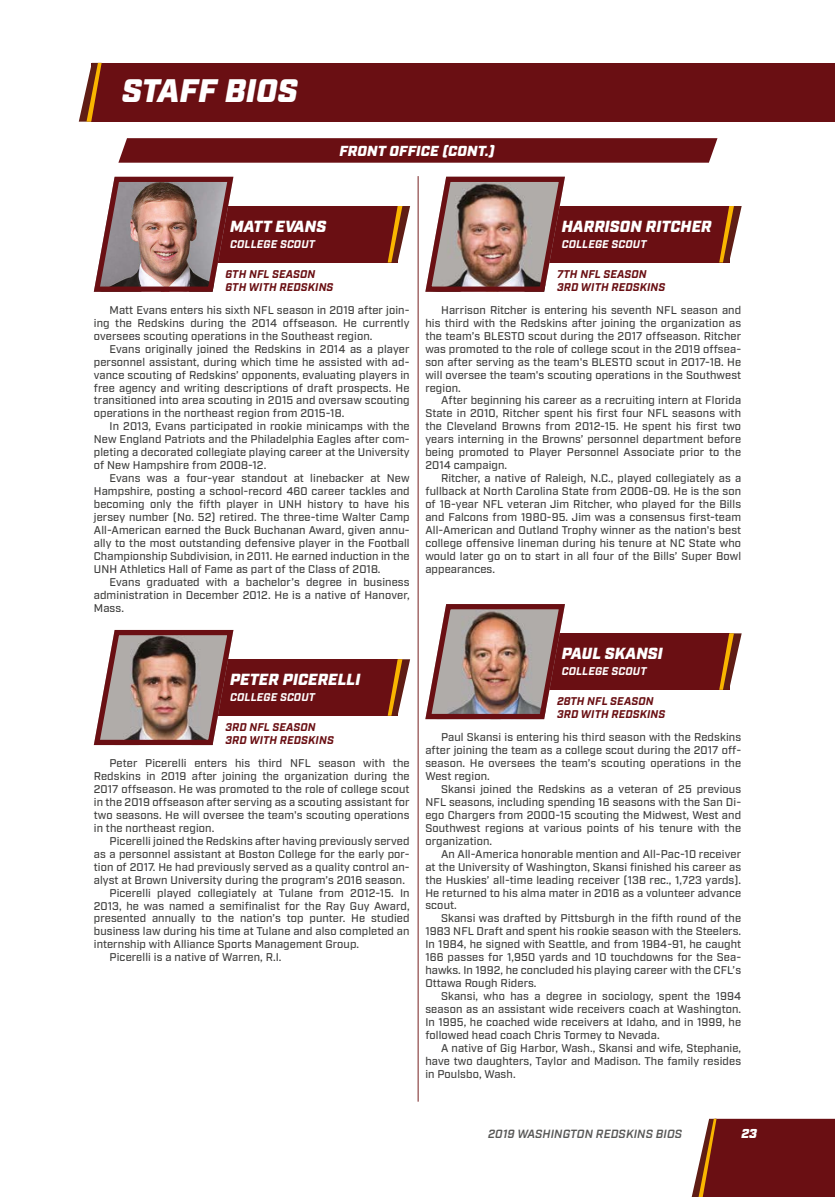
<style>
.page{position:relative;width:835px;height:1197px;background:#fff}
.page>*{position:absolute;margin:0;border:0;box-sizing:border-box;transform-origin:0 0}
.t1{font:italic 900 32.55px "Industry";letter-spacing:.01em;color:#fff}
.t2{font:italic 900 16.1px "Industry";letter-spacing:.01em;color:#fff}
.t3{font:italic 900 14.53px "Industry";color:#fff}
.t4{font:italic 900 12.95px "Industry";color:#fff}
.t5{font:italic 600 11.9px "Industry";letter-spacing:.01em;color:#575756}
.t6{font:500 11.2px/13px "Industry";letter-spacing:.01em;color:#3c3c3b;text-align:justify}
.t7{font:italic 700 11.2px/13.5px "Industry";letter-spacing:.01em;color:#6a0f13}
.t8{font:italic 700 11.2px "Industry";letter-spacing:.01em;color:#fff}
</style>
<div class="page">
<div style="left:91px;top:63px;width:744px;height:59px;background:#6a0f13"></div>
<svg style="left:79px;top:63px;width:23px;height:59px"></svg>
<svg style="left:692px;top:1119px;width:143px;height:78px;background:#752120"></svg>
<div style="left:156px;top:206px;width:241px;height:56px;background:#6a0f13"></div>
<svg style="left:388px;top:206px;width:22px;height:56px"></svg>
<img style="left:93px;top:176px;width:147px;height:116px">
<div style="left:156px;top:659px;width:241px;height:57px;background:#6a0f13"></div>
<svg style="left:388px;top:659px;width:22px;height:57px"></svg>
<img style="left:93px;top:629px;width:141px;height:117px">
<div style="left:488px;top:206px;width:241px;height:56px;background:#6a0f13"></div>
<svg style="left:719px;top:206px;width:22px;height:56px"></svg>
<img style="left:425px;top:176px;width:147px;height:116px">
<div style="left:488px;top:633px;width:241px;height:57px;background:#6a0f13"></div>
<svg style="left:719px;top:633px;width:22px;height:57px"></svg>
<img style="left:425px;top:604px;width:140px;height:116px">
<hr style="left:418px;top:176px;width:1px;height:926px;background:#762121">
<svg style="left:118px;top:138px;width:599px;height:25px;background:#6e161a"></svg>
<h1 class="t1" style="left:122px;top:72px;width:177px">STAFF BIOS</h1>
<p class="t3" style="left:339px;top:142px;width:160px">FRONT OFFICE (CONT.)</p>
<h2 class="t2" style="left:230px;top:217px;width:97px">MATT EVANS</h2>
<p class="t8" style="left:230px;top:237px;width:86px">COLLEGE SCOUT</p>
<p class="t7" style="left:225px;top:268px;width:109px">6TH NFL SEASON<br>6TH WITH REDSKINS</p>
<h2 class="t2" style="left:562px;top:217px;width:151px">HARRISON RITCHER</h2>
<p class="t8" style="left:562px;top:237px;width:86px">COLLEGE SCOUT</p>
<p class="t7" style="left:557px;top:268px;width:110px">7TH NFL SEASON<br>3RD WITH REDSKINS</p>
<p class="t6" style="left:94px;top:304px;width:317px;text-indent:16px">Matt Evans enters his sixth NFL season in 2019 after join&shy;ing the Redskins during the 2014 offseason. He currently oversees scouting operations in the Southeast region.</p>
<p class="t6" style="left:94px;top:343px;width:317px;text-indent:16px">Evans originally joined the Redskins in 2014 as a player personnel assistant, during which time he assisted with ad&shy;vance scouting of Redskins’ opponents, evaluating players in free agency and writing descriptions of draft prospects. He transitioned into area scouting in 2015 and oversaw scouting operations in the northeast region from 2015-18.</p>
<p class="t6" style="left:94px;top:420px;width:317px;text-indent:16px">In 2013, Evans participated in rookie minicamps with the New England Patriots and the Philadelphia Eagles after com&shy;pleting a decorated collegiate playing career at the University of New Hampshire from 2008-12.</p>
<p class="t6" style="left:94px;top:472px;width:317px;text-indent:16px">Evans was a four-year standout at linebacker at New Hampshire, posting a school-record 460 career tackles and becoming only the fifth player in UNH history to have his jersey number (No. 52) retired. The three-time Walter Camp All-American earned the Buck Buchanan Award, given annu&shy;ally to the most outstanding defensive player in the Football Championship Subdivision, in 2011. He earned induction in the UNH Athletics Hall of Fame as part of the Class of 2018.</p>
<p class="t6" style="left:94px;top:576px;width:317px;text-indent:16px">Evans graduated with a bachelor’s degree in business administration in December 2012. He is a native of Hanover, Mass.</p>
<h2 class="t2" style="left:230px;top:670px;width:132px">PETER PICERELLI</h2>
<p class="t8" style="left:230px;top:690px;width:86px">COLLEGE SCOUT</p>
<p class="t7" style="left:225px;top:721px;width:110px">3RD NFL SEASON<br>3RD WITH REDSKINS</p>
<p class="t6" style="left:94px;top:757px;width:317px;text-indent:16px">Peter Picerelli enters his third NFL season with the Redskins in 2019 after joining the organization during the 2017 offseason. He was promoted to the role of college scout in the 2019 offseason after serving as a scouting assistant for two seasons. He will oversee the team's scouting operations in the northeast region.</p>
<p class="t6" style="left:110px;top:835px;width:301px">Picerelli joined the Redskins after having previously served</p>
<p class="t6" style="left:94px;top:848px;width:317px">as a personnel assistant at Boston College for the early por-</p>
<p class="t6" style="left:94px;top:861px;width:317px">tion of 2017. He had previously served as a quality control an-</p>
<p class="t6" style="left:94px;top:874px;width:313px">alyst at Brown University during the program’s 2016 season.</p>
<p class="t6" style="left:110px;top:887px;width:301px">Picerelli played collegiately at Tulane from 2012-15. In</p>
<p class="t6" style="left:94px;top:900px;width:317px">2013, he was named a semifinalist for the Ray Guy Award,</p>
<p class="t6" style="left:94px;top:912px;width:317px">presented annually to the nation’s top punter. He studied</p>
<p class="t6" style="left:94px;top:925px;width:317px">business law during his time at Tulane and also completed an</p>
<p class="t6" style="left:94px;top:938px;width:267px">internship with Alliance Sports Management Group.</p>
<p class="t6" style="left:110px;top:951px;width:173px">Picerelli is a native of Warren, R.I.</p>
<p class="t6" style="left:425px;top:304px;width:317px;text-indent:16px">Harrison Ritcher is entering his seventh NFL season and his third with the Redskins after joining the organization as the team’s BLESTO scout during the 2017 offseason. Ritcher was promoted to the role of college scout in the 2019 offsea&shy;son after serving as the team's BLESTO scout in 2017-18. He will oversee the team's scouting operations in the Southwest region.</p>
<p class="t6" style="left:425px;top:394px;width:317px;text-indent:16px">After beginning his career as a recruiting intern at Florida State in 2010, Ritcher spent his first four NFL seasons with the Cleveland Browns from 2012-15. He spent his first two years interning in the Browns’ personnel department before being promoted to Player Personnel Associate prior to the 2014 campaign.</p>
<p class="t6" style="left:425px;top:472px;width:317px;text-indent:16px">Ritcher, a native of Raleigh, N.C., played collegiately as a fullback at North Carolina State from 2006-09. He is the son of 16-year NFL veteran Jim Ritcher, who played for the Bills and Falcons from 1980-95. Jim was a consensus first-team All-American and Outland Trophy winner as the nation's best college offensive lineman during his tenure at NC State who would later go on to start in all four of the Bills’ Super Bowl appearances.</p>
<h2 class="t2" style="left:562px;top:644px;width:103px">PAUL SKANSI</h2>
<p class="t8" style="left:562px;top:664px;width:86px">COLLEGE SCOUT</p>
<p class="t7" style="left:557px;top:695px;width:110px">28TH NFL SEASON<br>3RD WITH REDSKINS</p>
<p class="t6" style="left:425px;top:731px;width:317px;text-indent:16px">Paul Skansi is entering his third season with the Redskins after joining the team as a college scout during the 2017 off&shy;season. He oversees the team’s scouting operations in the West region.</p>
<p class="t6" style="left:425px;top:783px;width:317px;text-indent:16px">Skansi joined the Redskins as a veteran of 25 previous NFL seasons, including spending 16 seasons with the San Di&shy;ego Chargers from 2000-15 scouting the Midwest, West and Southwest regions at various points of his tenure with the organization.</p>
<p class="t6" style="left:425px;top:848px;width:317px;text-indent:16px">An All-America honorable mention and All-Pac-10 receiver at the University of Washington, Skansi finished his career as the Huskies’ all-time leading receiver (138 rec., 1,723 yards).<br>He returned to his alma mater in 2016 as a volunteer advance scout.</p>
<p class="t6" style="left:425px;top:912px;width:317px;text-indent:16px">Skansi was drafted by Pittsburgh in the fifth round of the 1983 NFL Draft and spent his rookie season with the Steelers.<br>In 1984, he signed with Seattle, and from 1984-91, he caught 166 passes for 1,950 yards and 10 touchdowns for the Sea&shy;hawks. In 1992, he concluded his playing career with the CFL’s Ottawa Rough Riders.</p>
<p class="t6" style="left:425px;top:990px;width:317px;text-indent:16px">Skansi, who has a degree in sociology, spent the 1994 season as an assistant wide receivers coach at Washington.<br>In 1995, he coached wide receivers at Idaho, and in 1999, he followed head coach Chris Tormey to Nevada.</p>
<p class="t6" style="left:425px;top:1042px;width:317px;text-indent:16px">A native of Gig Harbor, Wash., Skansi and wife, Stephanie, have two daughters, Taylor and Madison. The family resides in Poulsbo, Wash.</p>
<p class="t5" style="left:488px;top:1127px;width:195px">2019 WASHINGTON REDSKINS BIOS</p>
<p class="t4" style="left:741px;top:1126px;width:17px">23</p>
</div>
